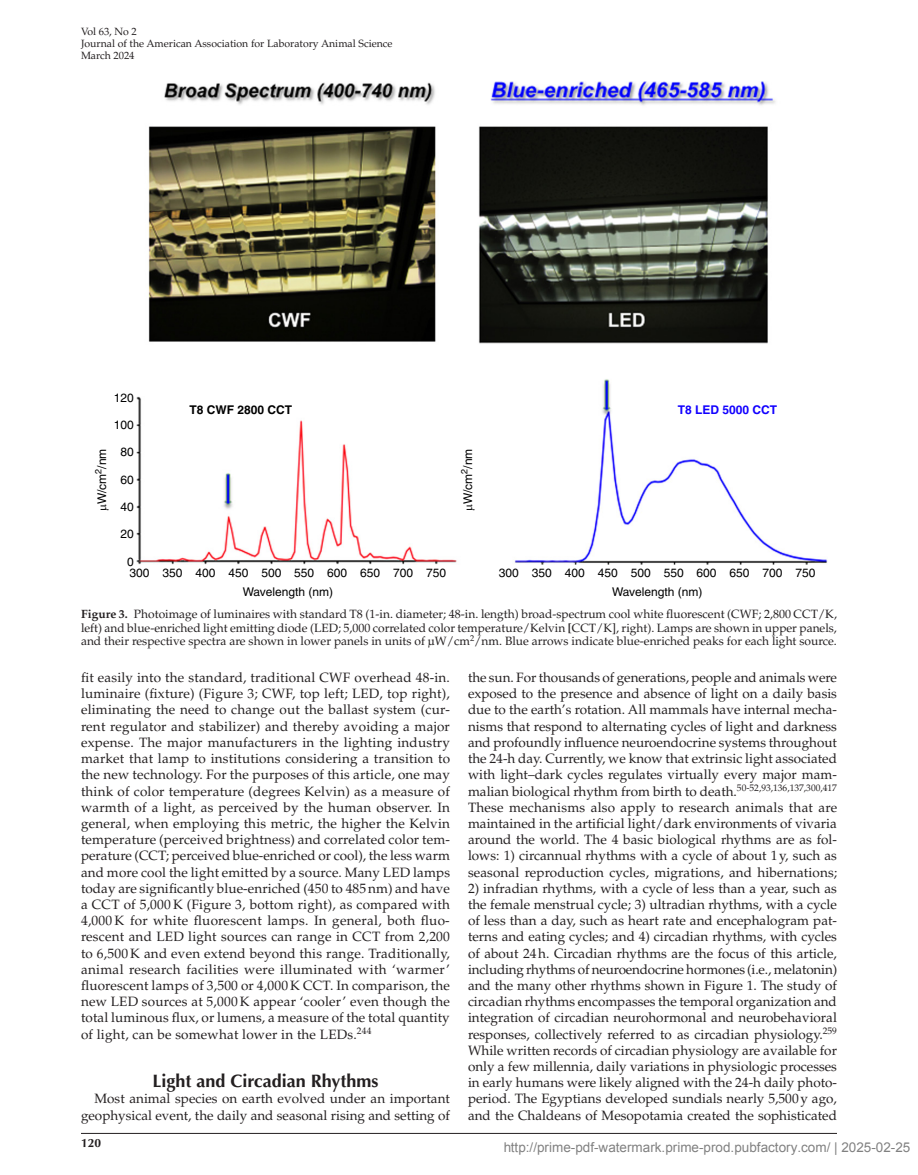
<style>
.page{position:relative;width:918px;height:1175px;background:#fff}
.page>*{position:absolute;margin:0;border:0;box-sizing:border-box;transform-origin:0 0}
.t1{font:700 18px "Optima LT Std";color:#231f20}
.t2{font:13.5px/16.2px "Palatino LT Std";color:#231f20;text-align:justify}
.t3{font:13.5px "Arial";color:rgb(0 0 0/.5)}
.t4{font:12px/13.5px "Palatino LT Std";color:#231f20;text-align:justify}
.t5{font:12px/11.1px "Helvetica";color:#000}
.t6{font:700 12px "Helvetica";color:#000}
.t7{font:700 12px "Helvetica";color:#1200ff}
.t8{font:700 12px "Optima LT Std";color:#231f20}
.t9{font:10.5px/12px "Palatino LT Std";color:#231f20}
.s1{font-weight:700}
</style>
<div class="page">
<hr style="left:81px;top:1133px;width:756px;height:1px;background:#231f20">
<img style="left:137px;top:81px;width:690px;height:483px">
<svg style="left:467px;top:504px;width:8px;height:6px"></svg>
<p class="t9" style="left:81px;top:25px;width:313px">Vol 63, No 2<br>Journal of the American Association for Laboratory Animal Science<br>March 2024</p>
<p class="t5" style="left:114px;top:392px;width:22px">120</p>
<p class="t5" style="left:114px;top:419px;width:22px">100</p>
<p class="t5" style="left:120px;top:446px;width:15px">80</p>
<p class="t5" style="left:120px;top:474px;width:15px">60</p>
<p class="t5" style="left:120px;top:501px;width:15px">40</p>
<p class="t5" style="left:120px;top:528px;width:15px">20</p>
<p class="t5" style="left:127px;top:556px;width:189px">0<br>300 350 400 450 500 550</p>
<p class="t5" style="left:243px;top:586px;width:92px">Wavelength (nm)</p>
<p class="t6" style="left:190px;top:402px;width:104px">T8 CWF 2800 CCT</p>
<p class="t7" style="left:678px;top:402px;width:101px">T8 LED 5000 CCT</p>
<p class="t5" style="left:96px;top:504px;width:57px;rotate:-90deg">W/cm<sup>2</sup>/nm</p>
<p class="t5" style="left:462px;top:504px;width:57px;rotate:-90deg">W/cm<sup>2</sup>/nm</p>
<p class="t5" style="left:697px;top:567px;width:120px">600 650 700 750</p>
<p class="t4" style="left:81px;top:607px;width:758px"><span class="s1">Figure 3.</span> Photoimage of luminaires with standard T8 (1-in. diameter; 48-in. length) broad-spectrum cool white fluorescent (CWF; 2,800 CCT/K, left) and blue-enriched light emitting diode (LED; 5,000 correlated color temperature/Kelvin <span class="s1">[</span>CCT/K], right). Lamps are shown in upper panels, and their respective spectra are shown in lower panels in units of µW/cm<sup>2</sup>/nm. Blue arrows indicate blue-enriched peaks for each light source.</p>
<p class="t5" style="left:327px;top:567px;width:120px">600 650 700 750</p>
<p class="t5" style="left:612px;top:563px;width:92px;line-height:19.4px;text-indent:-113px">300 350 400 450 500 550<br>Wavelength (nm)</p>
<p class="t2" style="left:81px;top:669px;width:371px">fit easily into the standard, traditional CWF overhead 48-in. luminaire (fixture) (Figure 3; CWF, top left; LED, top right), eliminating the need to change out the ballast system (cur&shy;rent regulator and stabilizer) and thereby avoiding a major expense. The major manufacturers in the lighting industry market that lamp to institutions considering a transition to the new technology. For the purposes of this article, one may think of color temperature (degrees Kelvin) as a measure of warmth of a light, as perceived by the human observer. In general, when employing this metric, the higher the Kelvin temperature (perceived brightness) and correlated color tem&shy;perature (CCT; perceived blue-enriched or cool), the less warm and more cool the light emitted by a source. Many LED lamps today are significantly blue-enriched (450 to 485nm) and have a CCT of 5,000 K (Figure 3, bottom right), as compared with 4,000 K for white fluorescent lamps. In general, both fluo&shy;rescent and LED light sources can range in CCT from 2,200 to 6,500 K and even extend beyond this range. Traditionally, animal research facilities were illuminated with ‘warmer’ fluorescent lamps of 3,500 or 4,000 K CCT. In comparison, the new LED sources at 5,000 K appear ‘cooler’ even though the total luminous flux, or lumens, a measure of the total quantity of light, can be somewhat lower in the LEDs.<sup>244</sup></p>
<h1 class="t1" style="left:152px;top:1070px;width:228px">Light and Circadian Rhythms</h1>
<p class="t2" style="left:81px;top:1091px;width:371px;text-align:right">Most animal species on earth evolved under an important geophysical event, the daily and seasonal rising and setting of</p>
<p class="t8" style="left:81px;top:1135px;width:22px">120</p>
<p class="t2" style="left:468px;top:669px;width:371px">the sun. For thousands of generations, people and animals were exposed to the presence and absence of light on a daily basis due to the earth’s rotation. All mammals have internal mecha&shy;nisms that respond to alternating cycles of light and darkness and profoundly influence neuroendocrine systems throughout the 24-h day. Currently, we know that extrinsic light associated with light–dark cycles regulates virtually every major mam&shy;malian biological rhythm from birth to death.<sup>50-52,93,136,137,300,417<br></sup>These mechanisms also apply to research animals that are maintained in the artificial light/dark environments of vivaria around the world. The 4 basic biological rhythms are as fol&shy;lows: 1) circannual rhythms with a cycle of about 1y, such as seasonal reproduction cycles, migrations, and hibernations;</p>
<p class="t2" style="left:468px;top:880px;width:371px">2) infradian rhythms, with a cycle of less than a year, such as the female menstrual cycle; 3) ultradian rhythms, with a cycle of less than a day, such as heart rate and encephalogram pat&shy;terns and eating cycles; and 4) circadian rhythms, with cycles of about 24h. Circadian rhythms are the focus of this article, including rhythms of neuroendocrine hormones (i.e., melatonin) and the many other rhythms shown in Figure 1. The study of circadian rhythms encompasses the temporal organization and integration of circadian neurohormonal and neurobehavioral responses, collectively referred to as circadian physiology.<sup>259<br></sup>While written records of circadian physiology are available for only a few millennia, daily variations in physiologic processes in early humans were likely aligned with the 24-h daily photo&shy;period. The Egyptians developed sundials nearly 5,500y ago, and the Chaldeans of Mesopotamia created the sophisticated</p>
<p class="t3" style="left:503px;top:1140px;width:409px">http://prime-pdf-watermark.prime-prod.pubfactory.com/ | 2025-02-25</p>
</div>
